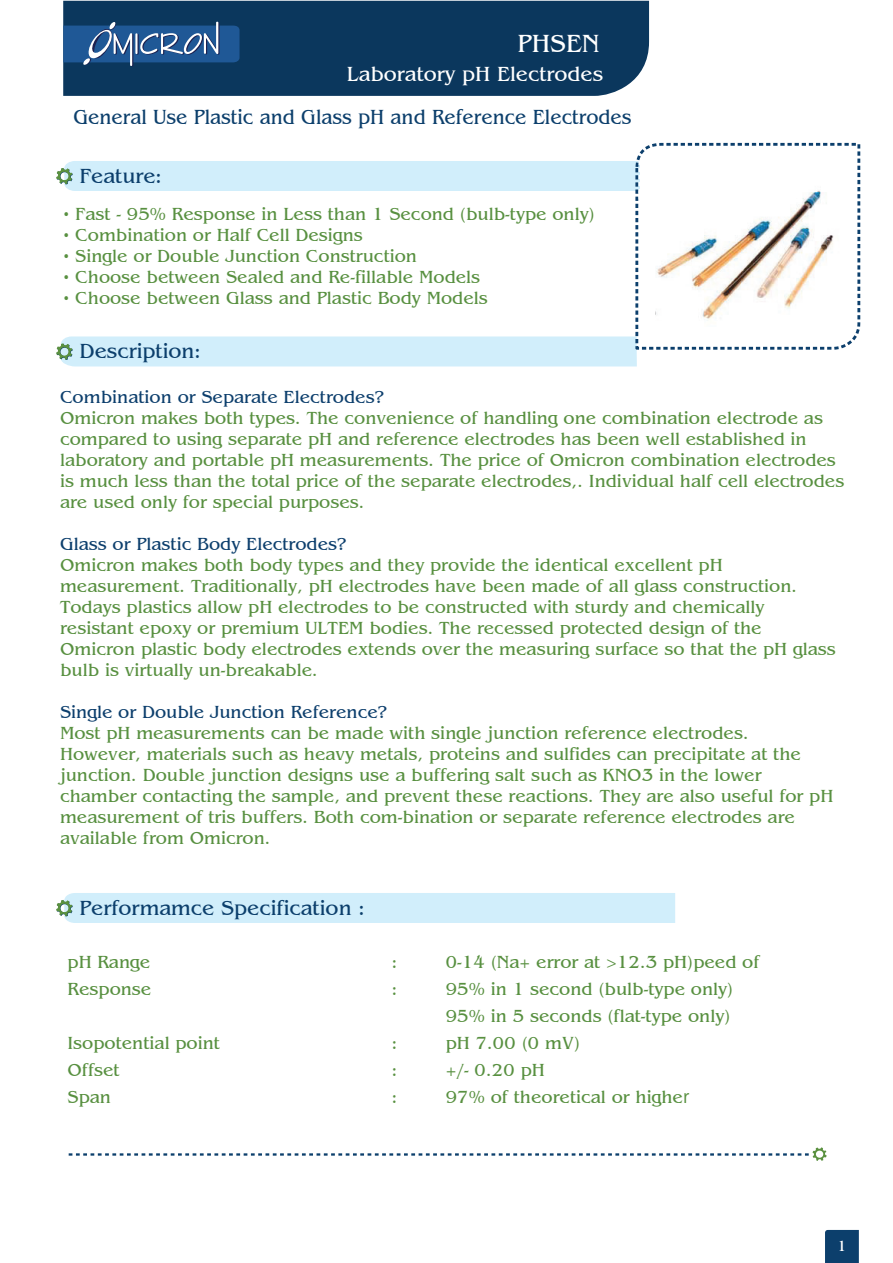
<style>
.page{position:relative;width:893px;height:1263px;background:#fff}
.page>*{position:absolute;margin:0;border:0;box-sizing:border-box;transform-origin:0 0}
.t1{font:25.5px "Bangkok Plain";color:#fff}
.t2{font:21px "Bangkok Plain";color:#0c3f6c;scale:.93 1}
.t3{font:21px "Bangkok Plain";color:#0c3f6c}
.t4{font:21px "Bangkok Plain";color:#fff}
.t5{font:18px/21px "Bangkok Plain";color:#589040}
.t6{font:18px "Bangkok Plain";color:#0d3f6d}
.t7{font:15px "Bangkok Plain";color:#fff}
.s1{font-family:"Koz Go Pr 6 N Regular 90 msp RKSJ H"}
</style>
<div class="page">
<div style="left:56px;top:336px;width:581px;height:30px;background:#d1eefb"></div>
<svg style="left:825px;top:1230px;width:33px;height:33px"></svg>
<svg style="left:635px;top:143px;width:225px;height:207px"></svg>
<svg style="left:56px;top:158px;width:625px;height:41px"></svg>
<svg style="left:56px;top:900px;width:17px;height:16px"></svg>
<svg style="left:69px;top:1147px;width:757px;height:14px"></svg>
<div style="left:63px;top:1px;width:586px;height:95px;background:#0b375d"></div>
<svg style="left:63px;top:22px;width:176px;height:45px"></svg>
<h1 class="t1" style="left:517px;top:33px;width:84px">PHSEN</h1>
<p class="t4" style="left:347px;top:65px;width:258px">Laboratory pH Electrodes</p>
<p class="t2" style="left:73px;top:108px;width:602px">General Use Plastic and Glass pH and Reference Electrodes</p>
<p class="t3" style="left:79px;top:168px;width:84px">Feature:</p>
<p class="t5" style="left:63px;top:205px;width:533px">• Fast - 95% Response in Less than 1 Second (bulb-type only)</p>
<p class="t5" style="left:63px;top:226px;width:301px">• Combination or Half Cell Designs</p>
<p class="t5" style="left:63px;top:247px;width:355px">• Single or Double Junction Construction</p>
<p class="t5" style="left:63px;top:268px;width:419px">• Choose between Sealed and Re-fillable Models</p>
<p class="t5" style="left:63px;top:289px;width:426px">• Choose between Glass and Plastic Body Models</p>
<p class="t3" style="left:79px;top:343px;width:123px">Description:</p>
<p class="t6" style="left:60px;top:390px;width:325px">Combination or Separate Electrodes?</p>
<p class="t5" style="left:60px;top:409px;width:785px">Omicron makes both types. The convenience of handling one combination electrode as compared to using separate pH and reference electrodes has been well established in laboratory and portable pH measurements. The price of Omicron combination electrodes is much less than the total price of the separate electrodes,. Individual half cell electrodes are used only for special purposes.</p>
<p class="t6" style="left:60px;top:537px;width:288px">Glass or Plastic Body Electrodes?</p>
<p class="t5" style="left:60px;top:556px;width:777px">Omicron makes both body types and they provide the identical excellent pH measurement. Traditionally, pH electrodes have been made of all glass construction.<br>Todays plastics allow pH electrodes to be constructed with sturdy and chemically resistant epoxy or premium ULTEM bodies. The recessed protected design of the Omicron plastic body electrodes extends over the measuring surface so that the pH glass bulb is virtually un-breakable.</p>
<p class="t6" style="left:60px;top:705px;width:329px">Single or Double Junction Reference?</p>
<p class="t5" style="left:60px;top:724px;width:774px">Most pH measurements can be made with single junction reference electrodes.<br>However, materials such as heavy metals, proteins and sulfides can precipitate at the junction. Double junction designs use a buffering salt such as KNO3 in the lower chamber contacting the sample, and prevent these reactions. They are also useful for pH measurement of tris buffers. Both com-bination or separate reference electrodes are available from Omicron.</p>
<p class="t3" style="left:79px;top:900px;width:287px">Performamce Specification :</p>
<p class="t5" style="left:67px;top:953px;width:84px">pH Range</p>
<p class="t5" style="left:392px;top:953px;width:7px">:</p>
<p class="t5" style="left:446px;top:953px;width:315px">0-14 (Na+ error at &gt;12.3 pH)peed of</p>
<p class="t5" style="left:67px;top:980px;width:85px">Response</p>
<p class="t5" style="left:392px;top:980px;width:7px">:</p>
<p class="t5" style="left:446px;top:977px;width:289px;line-height:27px">95% in 1 second (bulb-type only)<br>95% in 5 seconds (flat-type only)</p>
<p class="t5" style="left:67px;top:1034px;width:154px">Isopotential point</p>
<p class="t5" style="left:392px;top:1034px;width:7px">:</p>
<p class="t5" style="left:446px;top:1034px;width:136px">pH 7.00 (0 mV)</p>
<p class="t5" style="left:67px;top:1061px;width:54px">Offset</p>
<p class="t5" style="left:392px;top:1061px;width:7px">:</p>
<p class="t5" style="left:446px;top:1061px;width:101px">+/- 0.20 pH</p>
<p class="t5" style="left:67px;top:1088px;width:45px">Span</p>
<p class="t5" style="left:392px;top:1088px;width:7px">:</p>
<p class="t5" style="left:446px;top:1088px;width:245px">97% of theoretical or highe<span class="s1">r</span></p>
<p class="t7" style="left:837px;top:1241px;width:11px">1</p>
</div>
